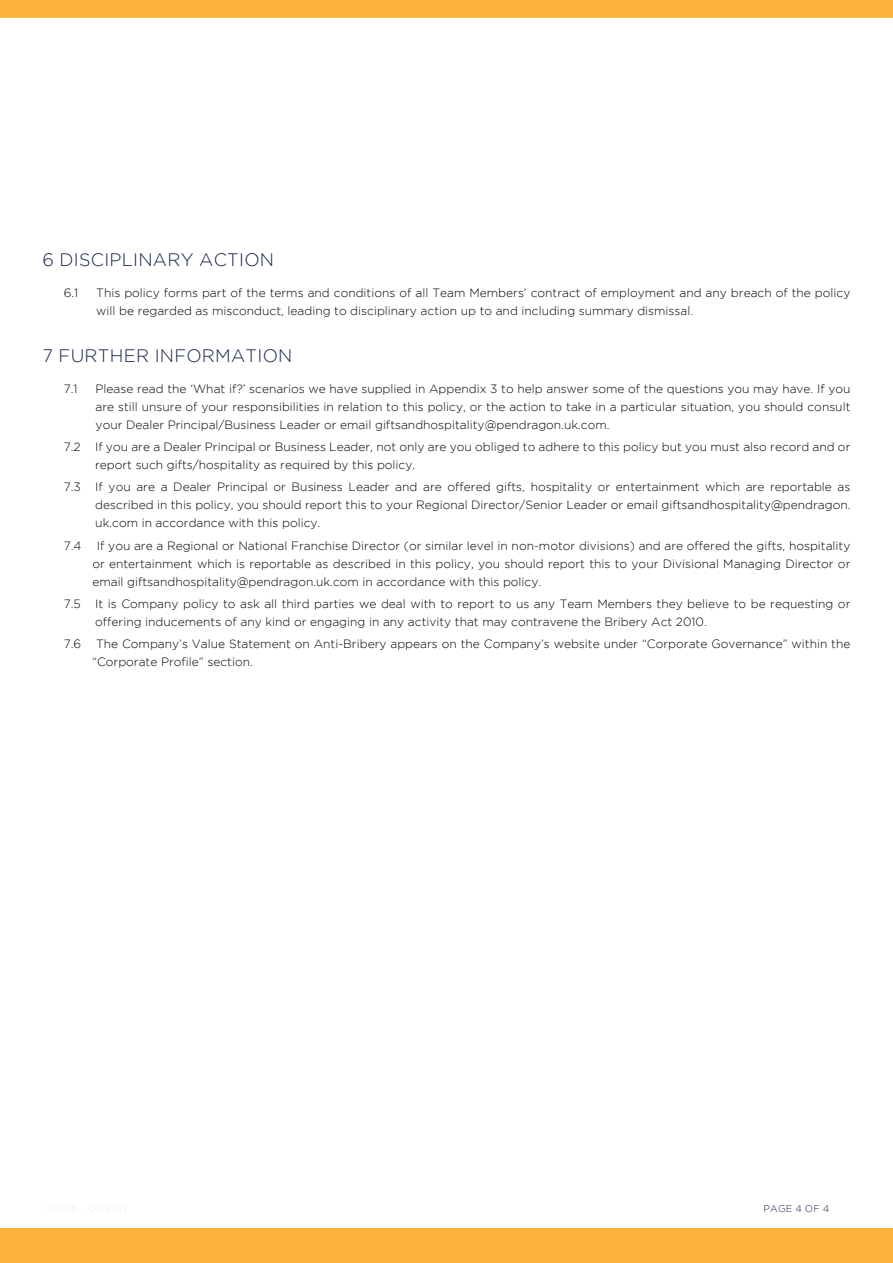
<style>
.page{position:relative;width:893px;height:1263px;background:#fff}
.page>*{position:absolute;margin:0;border:0;box-sizing:border-box;transform-origin:0 0}
.t1{font:300 18px "Gotham";letter-spacing:.015em;color:#19214c}
.t2{font:300 12px/18px "Gotham";color:#000001}
.t3{font:300 9.75px "Gotham";letter-spacing:.015em;color:#19214c}
</style>
<div class="page">
<div style="left:0;top:1229px;width:893px;height:34px;background:#fcb43e"></div>
<div style="left:0;top:0;width:893px;height:17px;background:#fcb43e"></div>
<h1 class="t1" style="left:43px;top:250px;width:233px">6 DISCIPLINARY ACTION</h1>
<p class="t2" style="left:64px;top:284px;width:16px">6.1</p>
<p class="t2" style="left:96px;top:284px;width:756px">This policy forms part of the terms and conditions of all Team Members’ contract of employment and any breach of the policy will be regarded as misconduct, leading to disciplinary action up to and including summary dismissal.</p>
<h1 class="t1" style="left:43px;top:346px;width:251px">7 FURTHER INFORMATION</h1>
<p class="t2" style="left:64px;top:379px;width:15px">7.1</p>
<p class="t2" style="left:96px;top:379px;width:756px;text-align:justify">Please read the ‘What if?’ scenarios we have supplied in Appendix 3 to help answer some of the questions you may have. If you are still unsure of your responsibilities in relation to this policy, or the action to take in a particular situation, you should consult your Dealer Principal/Business Leader or email giftsandhospitality@pendragon.uk.com.</p>
<p class="t2" style="left:95px;top:438px;width:757px;text-indent:-31px">7.2 If you are a Dealer Principal or Business Leader, not only are you obliged to adhere to this policy but you must also record and or report such gifts/hospitality as required by this policy.</p>
<p class="t2" style="left:95px;top:478px;width:757px;text-align:justify;text-indent:-32px">7.3 If you are a Dealer Principal or Business Leader and are offered gifts, hospitality or entertainment which are reportable as described in this policy, you should report this to your Regional Director/Senior Leader or email giftsandhospitality@pendragon. uk.com in accordance with this policy.</p>
<p class="t2" style="left:64px;top:536px;width:19px">7.4</p>
<p class="t2" style="left:92px;top:536px;width:760px;text-align:justify;text-indent:5px">If you are a Regional or National Franchise Director (or similar level in non-motor divisions) and are offered the gifts, hospitality or entertainment which is reportable as described in this policy, you should report this to your Divisional Managing Director or email giftsandhospitality@pendragon.uk.com in accordance with this policy.</p>
<p class="t2" style="left:95px;top:594px;width:757px;text-indent:-31px">7.5 It is Company policy to ask all third parties we deal with to report to us any Team Members they believe to be requesting or offering inducements of any kind or engaging in any activity that may contravene the Bribery Act 2010.</p>
<p class="t2" style="left:92px;top:635px;width:760px;text-indent:-28px">7.6 The Company’s Value Statement on Anti-Bribery appears on the Company’s website under “Corporate Governance” within the “Corporate Profile” section.</p>
<p class="t3" style="left:764px;top:1203px;width:67px">PAGE 4 OF 4</p>
</div>
